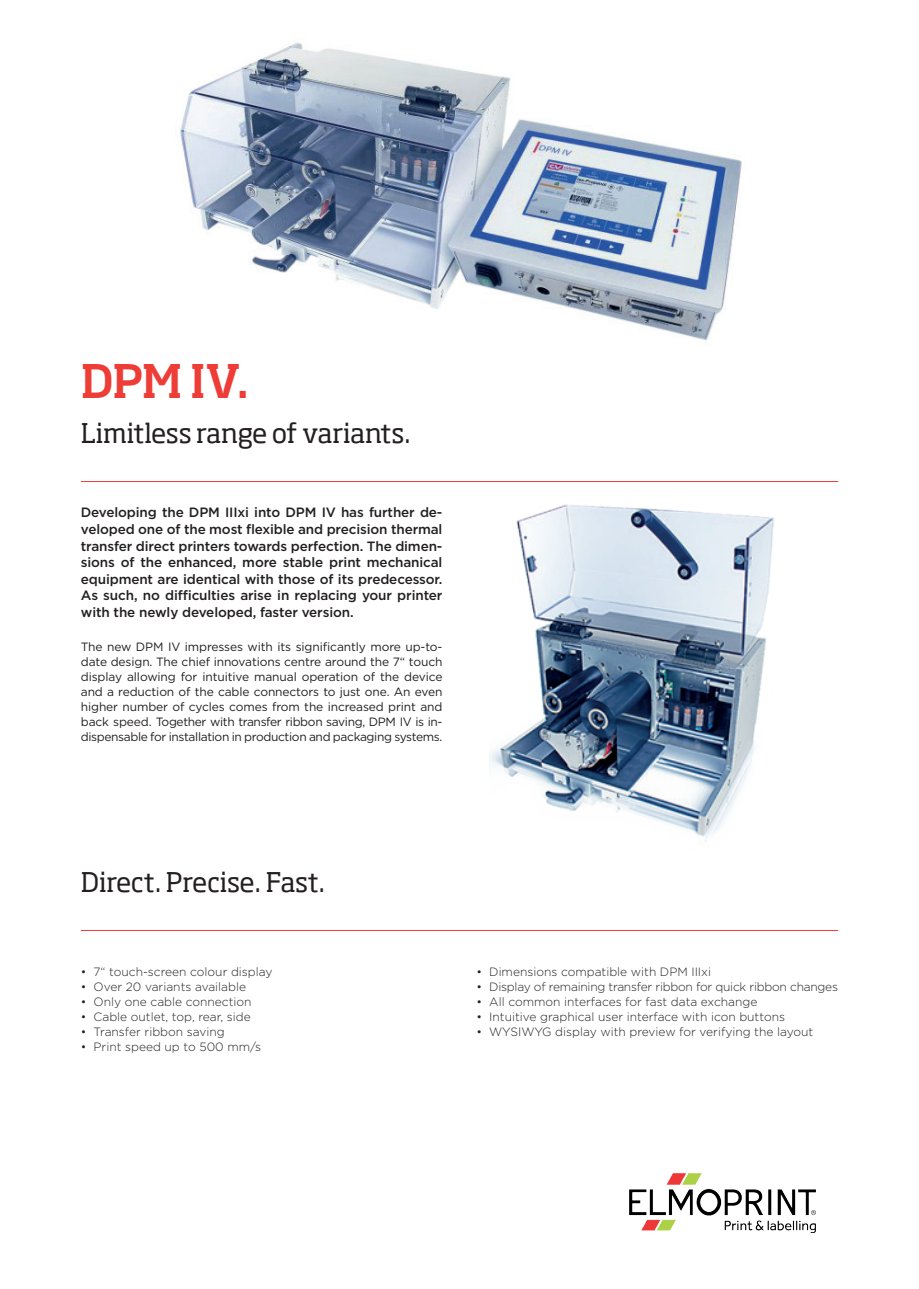
<style>
.page{position:relative;width:919px;height:1289px;background:#fff}
.page>*{position:absolute;margin:0;border:0;box-sizing:border-box;transform-origin:0 0}
.t1{font:500 45.3px "Soho W02";color:#ee3c36}
.t2{font:26.55px "Soho W02";letter-spacing:-.015em;color:#231f20}
.t3{font:500 13.5px/16.5px "Gotham";letter-spacing:-.01em;color:#231f20;text-align:justify}
.t4{font:12px/15px "Gotham";letter-spacing:-.03em;color:#231f20;text-align:justify}
.t5{font:300 12px "Gotham";color:#231f20}
.t6{font:300 12px "Gotham";letter-spacing:-.02em;color:#231f20}
</style>
<div class="page">
<img style="left:629px;top:1173px;width:186px;height:58px">
<hr style="left:81px;top:481px;width:757px;height:1px;background:#ee3c36">
<hr style="left:81px;top:930px;width:757px;height:1px;background:#ee3c36">
<img style="left:489px;top:504px;width:285px;height:338px">
<img style="left:180px;top:42px;width:562px;height:299px">
<h1 class="t1" style="left:81px;top:352px;width:170px">DPM IV.</h1>
<h2 class="t2" style="left:81px;top:416px;width:331px">Limitless range of variants.</h2>
<p class="t3" style="left:81px;top:504px;width:363px">Developing the DPM IIIxi into DPM IV has further de&shy;veloped one of the most flexible and precision thermal transfer direct printers towards perfection. The dimen&shy;sions of the enhanced, more stable print mechanical equipment are identical with those of its predecessor.<br>As such, no difficulties arise in replacing your printer with the newly developed, faster version.</p>
<p class="t4" style="left:81px;top:638px;width:363px">The new DPM IV impresses with its significantly more up-to&shy;date design. The chief innovations centre around the 7“ touch display allowing for intuitive manual operation of the device and a reduction of the cable connectors to just one. An even higher number of cycles comes from the increased print and back speed. Together with transfer ribbon saving, DPM IV is in&shy;dispensable for installation in production and packaging systems.</p>
<h2 class="t2" style="left:81px;top:864px;width:246px">Direct. Precise. Fast.</h2>
<p class="t5" style="left:81px;top:965px;width:193px">• 7“ touch-screen colour display</p>
<p class="t5" style="left:81px;top:980px;width:167px">• Over 20 variants available</p>
<p class="t5" style="left:81px;top:995px;width:172px">• Only one cable connection</p>
<p class="t5" style="left:81px;top:1010px;width:171px">• Cable outlet, top, rear, side</p>
<p class="t5" style="left:81px;top:1025px;width:145px">• Transfer ribbon saving</p>
<p class="t5" style="left:81px;top:1040px;width:182px">• Print speed up to 500 mm/s</p>
<p class="t5" style="left:476px;top:965px;width:236px">• Dimensions compatible with DPM IIIxi</p>
<p class="t6" style="left:476px;top:980px;width:363px">• Display of remaining transfer ribbon for quick ribbon changes</p>
<p class="t5" style="left:476px;top:995px;width:282px">• All common interfaces for fast data exchange</p>
<p class="t5" style="left:476px;top:1010px;width:310px">• Intuitive graphical user interface with icon buttons</p>
<p class="t5" style="left:476px;top:1025px;width:338px">• WYSIWYG display with preview for verifying the layout</p>
</div>
